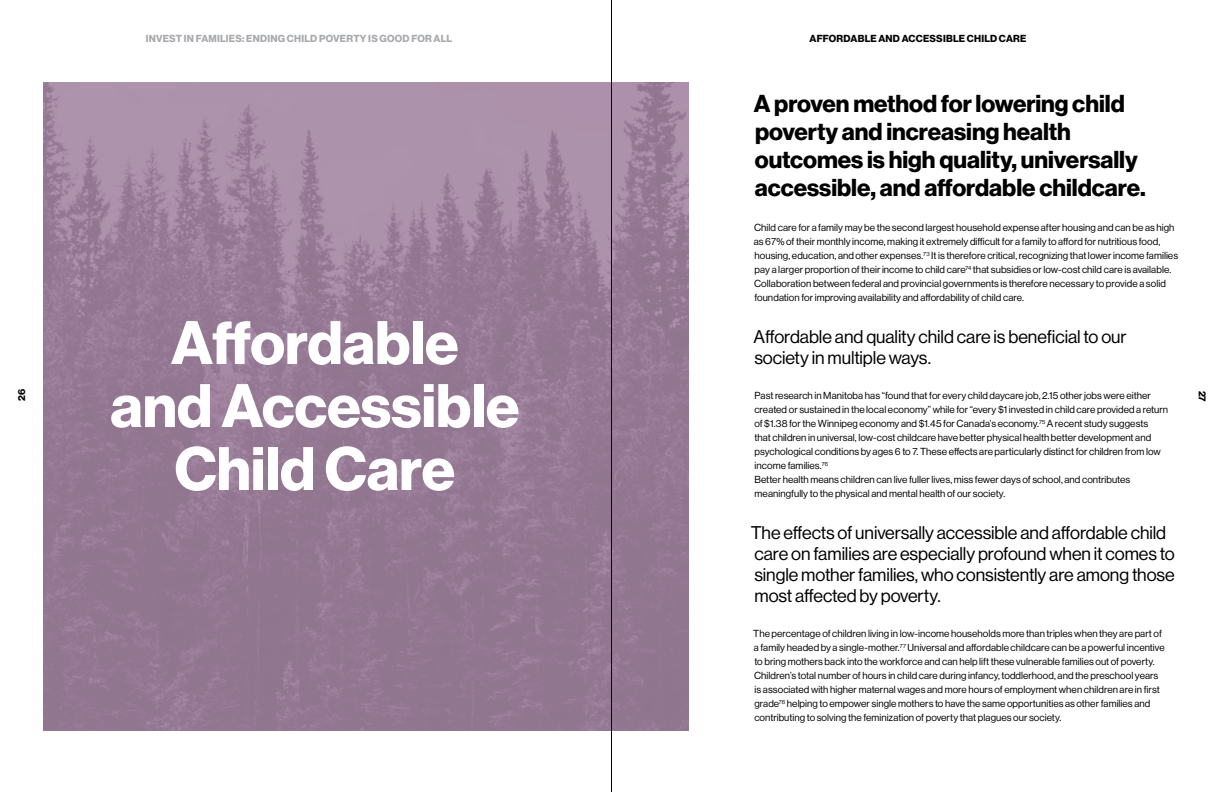
<style>
.page{position:relative;width:1224px;height:792px;background:#fff}
.page>*{position:absolute;margin:0;border:0;box-sizing:border-box;transform-origin:0 0}
.t1{font:60px/63px "N Haas Grotesk DS Pro 75 Bd";color:#fff;text-align:center}
.t2{font:24px/28px "N Haas Grotesk DS Pro 75 Bd";color:#000}
.t3{font:18px/21px "N Haas Grotesk DS Pro 55 Rg";letter-spacing:-.005em;color:#000}
.t4{font:10px/14px "N Haas Grotesk DS Pro 55 Rg";letter-spacing:.005em;color:#000}
.t5{font:10px "N Haas Grotesk DS Pro 75 Bd";letter-spacing:.025em;color:#a7a9ac}
.t6{font:10px "N Haas Grotesk DS Pro 75 Bd";color:#000}
</style>
<div class="page">
<svg style="left:43px;top:82px;width:646px;height:648px;background:#997d97"></svg>
<hr style="left:611px;top:0;width:1px;height:792px;background:#000">
<p class="t6" style="left:16px;top:401px;width:14px;rotate:-90deg">26</p>
<p class="t5" style="left:146px;top:33px;width:308px">INVEST IN FAMILIES: ENDING CHILD POVERTY IS GOOD FOR ALL</p>
<p class="t6" style="left:810px;top:33px;width:15px">Affordable</p>
<p class="t6" style="left:878px;top:33px;width:9px">and</p>
<p class="t6" style="left:902px;top:33px;width:15px">Accessible</p>
<p class="t6" style="left:967px;top:33px;width:14px">Child</p>
<p class="t6" style="left:999px;top:33px;width:15px">Care</p>
<h1 class="t1" style="left:110px;top:312px;width:411px">Affordable<br>and Accessible<br>Child Care</h1>
<h2 class="t2" style="left:754px;top:90px;width:394px">A proven method for lowering child poverty and increasing health outcomes is high quality, universally accessible, and affordable childcare.</h2>
<p class="t4" style="left:754px;top:221px;width:426px">Child care for a family may be the second largest household expense after housing and can be as high as 67% of their monthly income, making it extremely difficult for a family to afford for nutritious food, housing, education, and other expenses.<sup>73</sup> It is therefore critical, recognizing that lower income families pay a larger proportion of their income to child care<sup>74</sup> that subsidies or low-cost child care is available.<br>Collaboration between federal and provincial governments is therefore necessary to provide a solid foundation for improving availability and affordability of child care.</p>
<h3 class="t3" style="left:754px;top:326px;width:375px">Affordable and quality child care is beneficial to our society in multiple ways.</h3>
<p class="t4" style="left:754px;top:389px;width:415px">Past research in Manitoba has “found that for every child daycare job, 2.15 other jobs were either created or sustained in the local economy” while for “every $1 invested in child care provided a return of $1.38 for the Winnipeg economy and $1.45 for Canada’s economy.<sup>75</sup> A recent study suggests<br>that children in universal, low-cost childcare have better physical health better development and psychological conditions by ages 6 to 7. These effects are particularly distinct for children from low income families.<sup>76<br></sup>Better health means children can live fuller lives, miss fewer days of school, and contributes meaningfully to the physical and mental health of our society.</p>
<h3 class="t3" style="left:751px;top:522px;width:426px">The effects of universally accessible and affordable child care on families are especially profound when it comes to single mother families, who consistently are among those most affected by poverty.</h3>
<p class="t4" style="left:753px;top:627px;width:413px">The percentage of children living in low-income households more than triples when they are part of a family headed by a single-mother.<sup>77</sup> Universal and affordable childcare can be a powerful incentive to bring mothers back into the workforce and can help lift these vulnerable families out of poverty.<br>Children’s total number of hours in child care during infancy, toddlerhood, and the preschool years is associated with higher maternal wages and more hours of employment when children are in first grade<sup>78</sup> helping to empower single mothers to have the same opportunities as other families and contributing to solving the feminization of poverty that plagues our society.</p>
<p class="t6" style="left:1208px;top:391px;width:13px;rotate:90deg">27</p>
</div>
